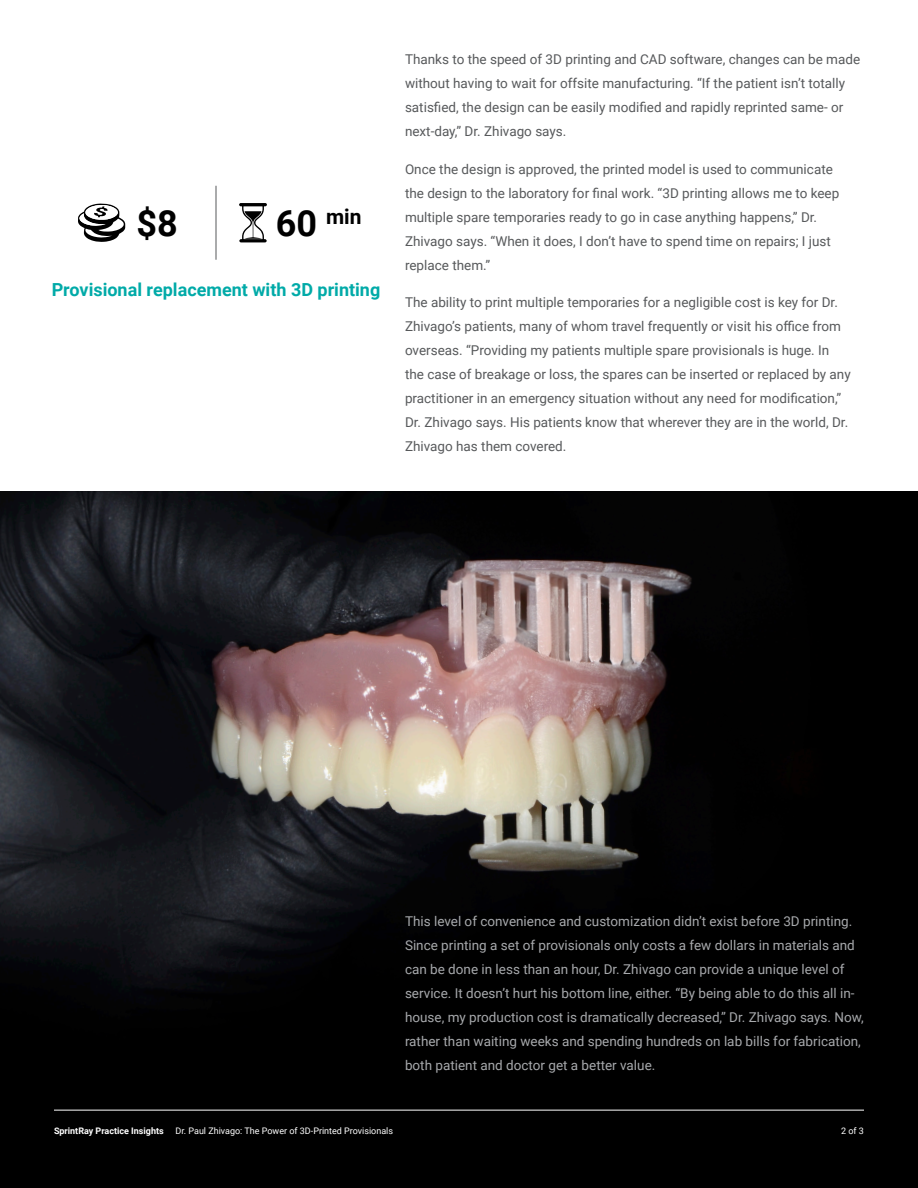
<style>
.page{position:relative;width:918px;height:1188px;background:#fff}
.page>*{position:absolute;margin:0;border:0;box-sizing:border-box;transform-origin:0 0}
.t1{font:700 36px "Roboto";color:#000}
.t2{font:700 21px "Roboto";color:#000}
.t3{font:700 18px "Roboto";color:#00aaa8}
.t4{font:13.5px/24px "Roboto";color:#57595b}
.t5{font:13.5px/24px "Roboto";color:#a7a9ac}
.t6{font:9px "Roboto";color:#fff}
.t7{font:700 9px "Roboto";color:#fff}
.s1{font-size:36px}
</style>
<div class="page">
<div style="left:0;top:491px;width:918px;height:697px;background:#000"></div>
<img style="left:0;top:491px;width:692px;height:500px">
<svg style="left:239px;top:203px;width:28px;height:39px"></svg>
<svg style="left:78px;top:203px;width:47px;height:39px"></svg>
<hr style="left:216px;top:186px;width:1px;height:74px;background:#57595b">
<hr style="left:54px;top:1110px;width:810px;height:1px;background:#fff">
<h1 class="t1" style="left:136px;top:198px;width:43px">$8</h1>
<h1 class="t2" style="left:276px;top:202px;width:87px"><span class="s1">60</span> min</h1>
<h2 class="t3" style="left:52px;top:277px;width:330px">Provisional replacement with 3D printing</h2>
<p class="t4" style="left:405px;top:47px;width:457px">Thanks to the speed of 3D printing and CAD software, changes can be made without having to wait for offsite manufacturing. “If the patient isn’t totally satisfied, the design can be easily modified and rapidly reprinted same- or next-day,” Dr. Zhivago says.</p>
<p class="t4" style="left:405px;top:156px;width:436px">Once the design is approved, the printed model is used to communicate the design to the laboratory for final work. “3D printing allows me to keep multiple spare temporaries ready to go in case anything happens,” Dr.<br>Zhivago says. “When it does, I don’t have to spend time on repairs; I just replace them.”</p>
<p class="t4" style="left:405px;top:290px;width:447px">The ability to print multiple temporaries for a negligible cost is key for Dr.<br>Zhivago’s patients, many of whom travel frequently or visit his office from overseas. “Providing my patients multiple spare provisionals is huge. In the case of breakage or loss, the spares can be inserted or replaced by any practitioner in an emergency situation without any need for modification,” Dr. Zhivago says. His patients know that wherever they are in the world, Dr.<br>Zhivago has them covered.</p>
<p class="t5" style="left:405px;top:908px;width:460px">This level of convenience and customization didn’t exist before 3D printing.<br>Since printing a set of provisionals only costs a few dollars in materials and can be done in less than an hour, Dr. Zhivago can provide a unique level of service. It doesn’t hurt his bottom line, either. “By being able to do this all in&shy;house, my production cost is dramatically decreased,” Dr. Zhivago says. Now, rather than waiting weeks and spending hundreds on lab bills for fabrication, both patient and doctor get a better value.</p>
<p class="t7" style="left:54px;top:1124px;width:111px">SprintRay Practice Insights</p>
<p class="t6" style="left:176px;top:1124px;width:219px">Dr. Paul Zhivago: The Power of 3D-Printed Provisionals</p>
<p class="t6" style="left:841px;top:1124px;width:24px">2 of 3</p>
</div>
